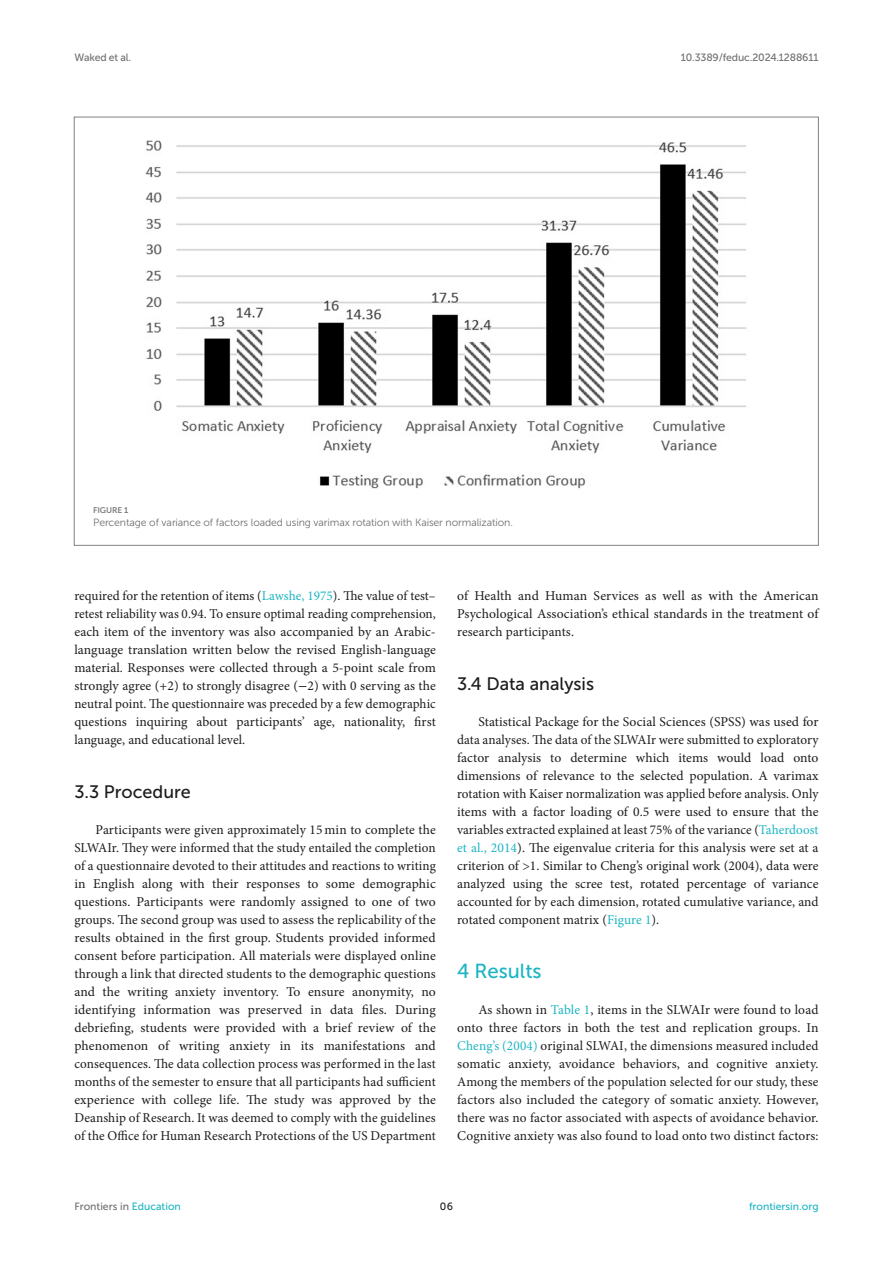
<style>
.page{position:relative;width:893px;height:1263px;background:#fff}
.page>*{position:absolute;margin:0;border:0;box-sizing:border-box;transform-origin:0 0}
.HEAD_1{font:20.25px "Museo Sans 500";color:#1db5c3}
.HEAD_2{font:18px "Museo Sans 500";color:#1b1c1b}
.TEXT_FLUSH{font:13.5px/18px "Minion Pro";letter-spacing:.005em;color:#1b1c1b;text-align:justify}
.FIG_LEG{font:10.5px "Museo Sans 300";letter-spacing:-.01em;color:#706f70}
.t1{font:10.5px "Museo Sans 500";letter-spacing:-.015em;color:#706f70}
.t2{font:10.5px "Museo Sans 500";color:#1db5c3}
.t3{font:10.5px "Museo Sans 500";color:#1b1c1b}
.FIG_HD{font:8.25px "Museo Sans 700";letter-spacing:-.01em;color:#7e7f7f}
.s1{color:#1db5c3}
.s2{font-family:"STIX General"}
</style>
<div class="page">
<img style="left:145px;top:140px;width:601px;height:349px">
<p class="t1" style="left:74px;top:51px;width:58px">Waked et al.</p>
<p class="t1" style="left:681px;top:51px;width:139px">10.3389/feduc.2024.1288611</p>
<p class="FIG_HD" style="left:93px;top:505px;width:37px">FIGURE 1</p>
<p class="FIG_LEG" style="left:93px;top:517px;width:421px">Percentage of variance of factors loaded using varimax rotation with Kaiser normalization.</p>
<p class="TEXT_FLUSH" style="left:74px;top:587px;width:363px">required for the retention of items (<span class="s1">Lawshe, 1975</span>). The value of test– retest reliability was 0.94. To ensure optimal reading comprehension, each item of the inventory was also accompanied by an Arabic&shy;language translation written below the revised English-language material. Responses were collected through a 5-point scale from strongly agree (+2) to strongly disagree (<span class="s2">−</span>2) with 0 serving as the neutral point. The questionnaire was preceded by a few demographic questions inquiring about participants’ age, nationality, first language, and educational level.</p>
<p class="HEAD_2" style="left:74px;top:782px;width:118px">3.3 Procedure</p>
<p class="TEXT_FLUSH" style="left:74px;top:821px;width:363px;text-indent:21px">Participants were given approximately 15 min to complete the SLWAIr. They were informed that the study entailed the completion of a questionnaire devoted to their attitudes and reactions to writing in English along with their responses to some demographic questions. Participants were randomly assigned to one of two groups. The second group was used to assess the replicability of the results obtained in the first group. Students provided informed consent before participation. All materials were displayed online through a link that directed students to the demographic questions and the writing anxiety inventory. To ensure anonymity, no identifying information was preserved in data files. During debriefing, students were provided with a brief review of the phenomenon of writing anxiety in its manifestations and consequences. The data collection process was performed in the last months of the semester to ensure that all participants had sufficient experience with college life. The study was approved by the Deanship of Research. It was deemed to comply with the guidelines of the Office for Human Research Protections of the US Department</p>
<p class="TEXT_FLUSH" style="left:457px;top:587px;width:363px">of Health and Human Services as well as with the American Psychological Association’s ethical standards in the treatment of research participants.</p>
<p class="HEAD_2" style="left:457px;top:674px;width:139px">3.4 Data analysis</p>
<p class="TEXT_FLUSH" style="left:457px;top:713px;width:363px;text-indent:21px">Statistical Package for the Social Sciences (SPSS) was used for data analyses. The data of the SLWAIr were submitted to exploratory factor analysis to determine which items would load onto dimensions of relevance to the selected population. A varimax rotation with Kaiser normalization was applied before analysis. Only items with a factor loading of 0.5 were used to ensure that the variables extracted explained at least 75% of the variance (<span class="s1">Taherdoost et al., 2014</span>). The eigenvalue criteria for this analysis were set at a criterion of &gt;1. Similar to Cheng’s original work (2004), data were analyzed using the scree test, rotated percentage of variance accounted for by each dimension, rotated cumulative variance, and rotated component matrix (<span class="s1">Figure 1</span>).</p>
<p class="HEAD_1" style="left:457px;top:960px;width:86px">4 Results</p>
<p class="TEXT_FLUSH" style="left:457px;top:1001px;width:363px;text-indent:21px">As shown in <span class="s1">Table 1</span>, items in the SLWAIr were found to load onto three factors in both the test and replication groups. In <span class="s1">Cheng’s (2004)</span> original SLWAI, the dimensions measured included somatic anxiety, avoidance behaviors, and cognitive anxiety.<br>Among the members of the population selected for our study, these factors also included the category of somatic anxiety. However, there was no factor associated with aspects of avoidance behavior.<br>Cognitive anxiety was also found to load onto two distinct factors:</p>
<p class="t1" style="left:74px;top:1200px;width:108px">Frontiers in <span class="s1">Education</span></p>
<p class="t3" style="left:440px;top:1200px;width:15px">06</p>
<p class="t2" style="left:749px;top:1200px;width:71px">frontiersin.org</p>
</div>
